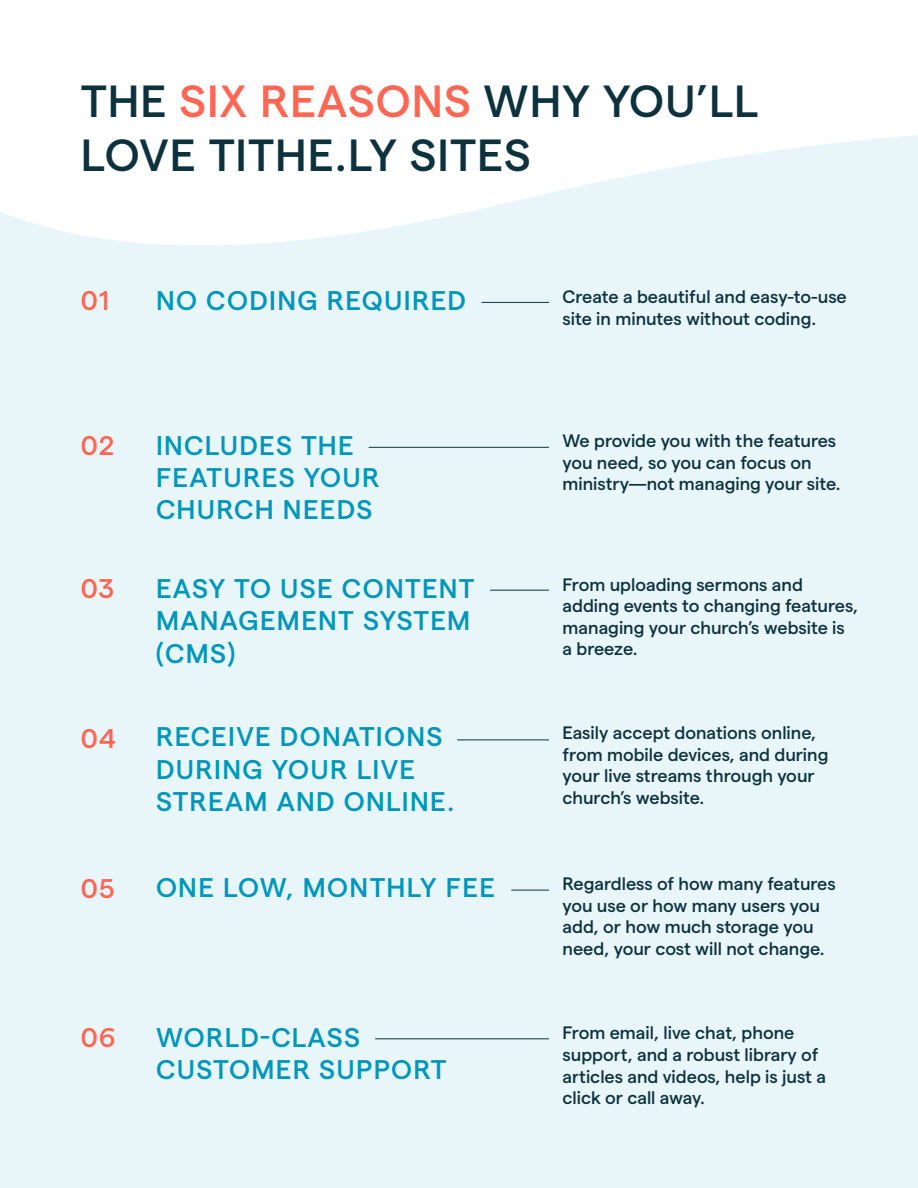
<style>
.page{position:relative;width:918px;height:1188px;background:#fff}
.page>*{position:absolute;margin:0;border:0;box-sizing:border-box;transform-origin:0 0}
.t1{font:500 45px/54px "Matter";letter-spacing:.025em;color:#0d323e}
.t2{font:500 27px/32.4px "Matter";letter-spacing:.05em;color:#0096ba}
.t3{font:500 27px "Matter";letter-spacing:.05em;color:#ff6654}
.t4{font:500 18px/21.6px "Matter";color:#0d323e}
.s1{color:#ff6654}
</style>
<div class="page">
<div style="left:0;top:135px;width:918px;height:1053px;background:#e8f6f9"></div>
<hr style="left:482px;top:302px;width:67px;height:1px;background:#0d323e">
<hr style="left:369px;top:447px;width:180px;height:1px;background:#0d323e">
<hr style="left:490px;top:590px;width:59px;height:1px;background:#0d323e">
<hr style="left:457px;top:740px;width:92px;height:1px;background:#0d323e">
<hr style="left:511px;top:890px;width:38px;height:1px;background:#0d323e">
<hr style="left:375px;top:1038px;width:174px;height:1px;background:#0d323e">
<p class="t1" style="left:81px;top:71px;width:679px">THE <span class="s1">SIX REASONS</span> WHY YOU’LL<br>LOVE TITHE.LY SITES</p>
<p class="t3" style="left:81px;top:281px;width:30px">01</p>
<p class="t2" style="left:156px;top:282px;width:311px">NO CODING REQUIRED</p>
<p class="t4" style="left:562px;top:284px;width:286px">Create a beautiful and easy-to-use site in minutes without coding.</p>
<p class="t3" style="left:81px;top:426px;width:35px">02</p>
<p class="t2" style="left:156px;top:427px;width:225px">INCLUDES THE<br>FEATURES YOUR<br>CHURCH NEEDS</p>
<p class="t4" style="left:562px;top:429px;width:280px">We provide you with the features you need, so you can focus on ministry—not managing your site.</p>
<p class="t3" style="left:81px;top:569px;width:35px">03</p>
<p class="t2" style="left:156px;top:570px;width:320px">EASY TO USE CONTENT<br>MANAGEMENT SYSTEM (CMS)</p>
<p class="t4" style="left:562px;top:572px;width:297px">From uploading sermons and adding events to changing features, managing your church’s website is a breeze.</p>
<p class="t3" style="left:81px;top:719px;width:37px">04</p>
<p class="t2" style="left:156px;top:718px;width:300px">RECEIVE DONATIONS<br>DURING YOUR LIVE<br>STREAM AND ONLINE.</p>
<p class="t4" style="left:562px;top:720px;width:268px">Easily accept donations online, from mobile devices, and during your live streams through your church’s website.</p>
<p class="t3" style="left:81px;top:869px;width:35px">05</p>
<p class="t2" style="left:156px;top:869px;width:340px">ONE LOW, MONTHLY FEE</p>
<p class="t4" style="left:562px;top:871px;width:275px">Regardless of how many features you use or how many users you add, or how much storage you need, your cost will not change.</p>
<p class="t3" style="left:81px;top:1017px;width:36px">06</p>
<p class="t2" style="left:156px;top:1019px;width:292px">WORLD-CLASS<br>CUSTOMER SUPPORT</p>
<p class="t4" style="left:562px;top:1021px;width:265px">From email, live chat, phone support, and a robust library of articles and videos, help is just a click or call away.</p>
</div>
